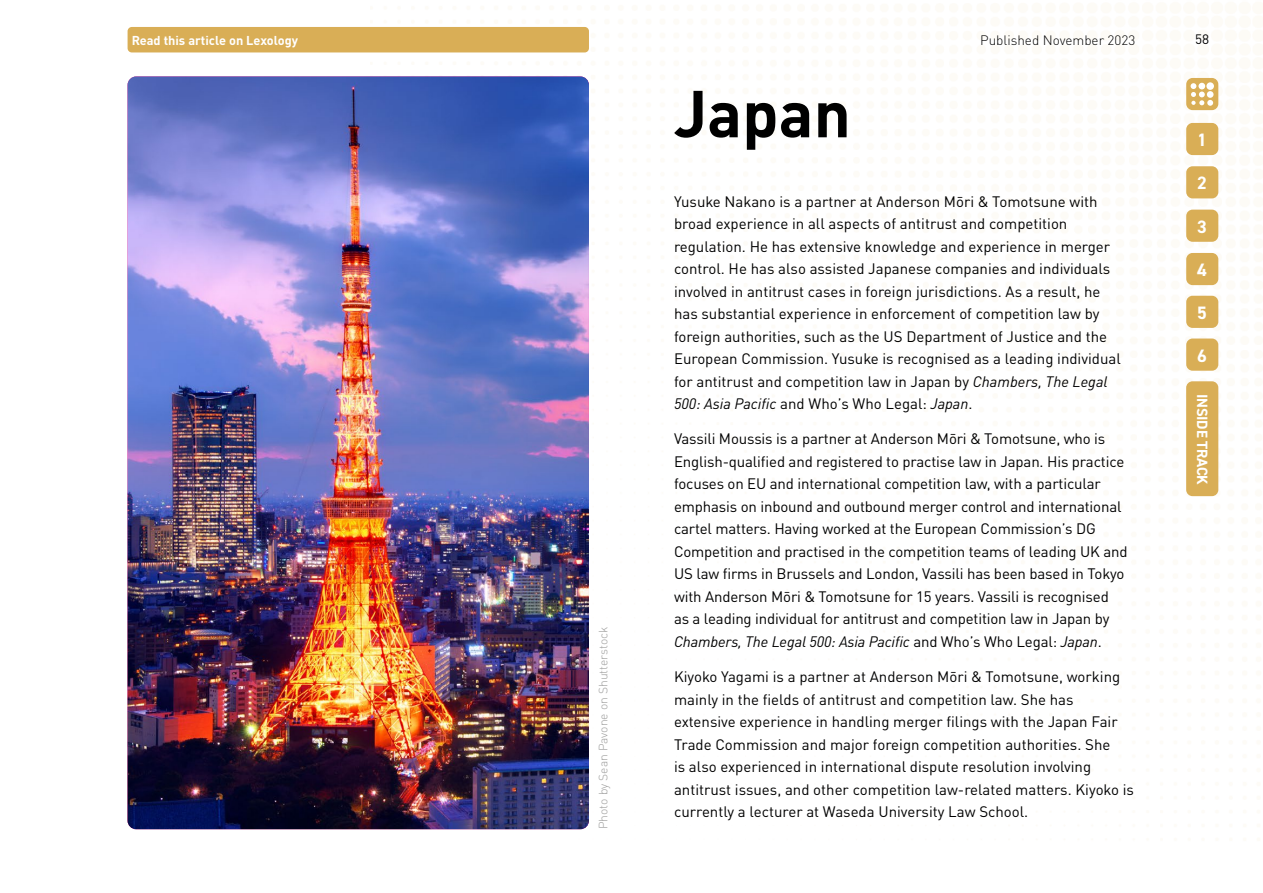
<style>
.page{position:relative;width:1263px;height:893px;background:#fff}
.page>*{position:absolute;margin:0;border:0;box-sizing:border-box;transform-origin:0 0}
.t1{font:700 65.25px "DIN Pro";color:#000}
.t2{font:700 18px "DIN2014";color:#fff}
.t3{font:15px/22.5px "DIN Pro";color:#000}
.t4{font:700 15px "DIN2014";letter-spacing:-.01em;color:#fff}
.t5{font:300 13.5px "DIN Pro";color:#000}
.t6{font:13.5px "DIN Pro";color:#000}
.t7{font:700 12.75px "DIN Pro";color:#fff}
.t8{font:300 12px "DIN Pro";color:#9d9d9c}
.s1{font-style:italic}
</style>
<div class="page">
<div style="left:1186px;top:78px;width:32px;height:32px;background:#d9ae56;border-radius:6px"></div>
<svg style="left:1190px;top:83px;width:23px;height:23px"></svg>
<div style="left:1186px;top:123px;width:32px;height:32px;background:#d9ae56;border-radius:6px"></div>
<div style="left:1186px;top:166px;width:32px;height:32px;background:#d9ae56;border-radius:6px"></div>
<div style="left:1186px;top:210px;width:32px;height:32px;background:#d9ae56;border-radius:6px"></div>
<div style="left:1186px;top:253px;width:32px;height:32px;background:#d9ae56;border-radius:6px"></div>
<div style="left:1186px;top:296px;width:32px;height:32px;background:#d9ae56;border-radius:6px"></div>
<div style="left:1186px;top:339px;width:32px;height:32px;background:#d9ae56;border-radius:6px"></div>
<div style="left:128px;top:27px;width:461px;height:25px;background:#d9ae56;border-radius:4px"></div>
<div style="left:1186px;top:381px;width:32px;height:115px;background:#d9ae56;border-radius:6px"></div>
<img style="left:128px;top:76px;width:461px;height:753px">
<p class="t7" style="left:132px;top:30px;width:168px">Read this article on Lexology</p>
<p class="t5" style="left:980px;top:30px;width:157px">Published November 2023</p>
<p class="t6" style="left:1195px;top:29px;width:16px">58</p>
<p class="t8" style="left:594px;top:829px;width:204px;rotate:-90deg">Photo by Sean Pavone on Shutterstock</p>
<h1 class="t1" style="left:674px;top:63px;width:178px">Japan</h1>
<p class="t3" style="left:674px;top:189px;width:448px">Yusuke Nakano is a partner at Anderson Mōri &amp; Tomotsune with broad experience in all aspects of antitrust and competition regulation. He has extensive knowledge and experience in merger control. He has also assisted Japanese companies and individuals involved in antitrust cases in foreign jurisdictions. As a result, he has substantial experience in enforcement of competition law by foreign authorities, such as the US Department of Justice and the European Commission. Yusuke is recognised as a leading individual for antitrust and competition law in Japan by <span class="s1">Chambers, The Legal 500: Asia Pacific</span> and Who’s Who Legal: <span class="s1">Japan</span>.</p>
<p class="t3" style="left:674px;top:427px;width:455px">Vassili Moussis is a partner at Anderson Mōri &amp; Tomotsune, who is English-qualified and registered to practise law in Japan. His practice focuses on EU and international competition law, with a particular emphasis on inbound and outbound merger control and international cartel matters. Having worked at the European Commission’s DG Competition and practised in the competition teams of leading UK and US law firms in Brussels and London, Vassili has been based in Tokyo with Anderson Mōri &amp; Tomotsune for 15 years. Vassili is recognised as a leading individual for antitrust and competition law in Japan by <span class="s1">Chambers, The Legal 500: Asia Pacific</span> and Who’s Who Legal: <span class="s1">Japan</span>.</p>
<p class="t3" style="left:674px;top:664px;width:461px">Kiyoko Yagami is a partner at Anderson Mōri &amp; Tomotsune, working mainly in the fields of antitrust and competition law. She has extensive experience in handling merger filings with the Japan Fair Trade Commission and major foreign competition authorities. She<br>is also experienced in international dispute resolution involving antitrust issues, and other competition law-related matters. Kiyoko is currently a lecturer at Waseda University Law School.</p>
<p class="t2" style="left:1197px;top:128px;width:11px">1</p>
<p class="t2" style="left:1197px;top:171px;width:11px">2</p>
<p class="t2" style="left:1197px;top:215px;width:11px">3</p>
<p class="t2" style="left:1197px;top:258px;width:11px">4</p>
<p class="t2" style="left:1197px;top:301px;width:11px">5</p>
<p class="t2" style="left:1197px;top:343px;width:11px">6</p>
<p class="t4" style="left:1212px;top:394px;width:93px;rotate:90deg">INSIDE TRACK</p>
</div>
